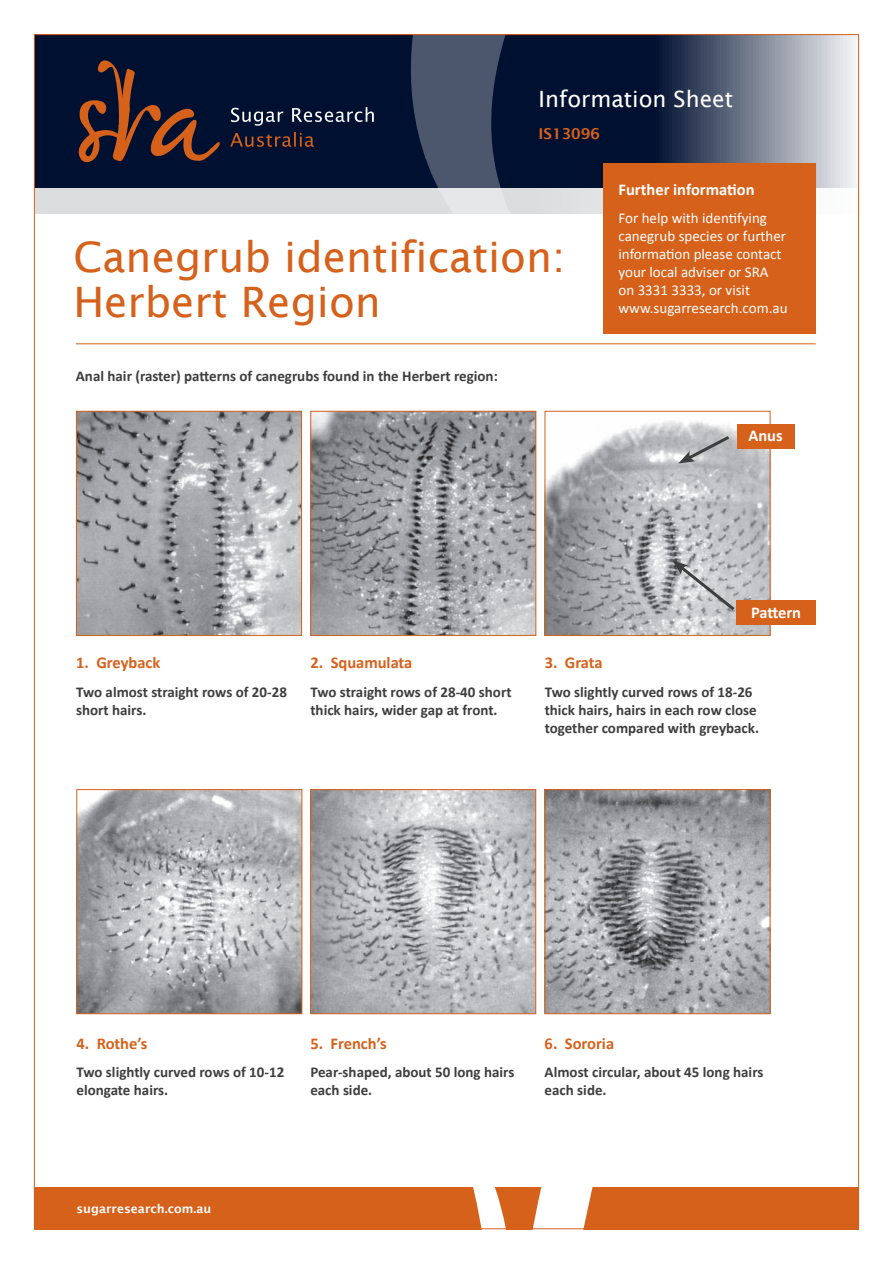
<style>
.page{position:relative;width:893px;height:1263px;background:#fff}
.page>*{position:absolute;margin:0;border:0;box-sizing:border-box;transform-origin:0 0}
.t1{font:42px/45px "Lucida Sans";color:#d6611b}
.t2{font:22.5px "Lucida Sans";color:#fff}
.t3{font:700 16.5px "Calibri";color:#d6611b}
.t4{font:700 16.5px "Calibri";color:#fff}
.t5{font:700 15px/18px "Calibri";color:#3e3e3f}
.t6{font:15px/18px "Calibri";color:#fff}
.t7{font:600 15px "Lucida Sans";color:#d6611b}
.t8{font:600 12px "Lucida Sans";color:#fff}
</style>
<div class="page">
<svg style="left:36px;top:36px;width:820px;height:152px;fill:#001030"></svg>
<div style="left:34px;top:1187px;width:825px;height:42px;background:#d6611b"></div>
<div style="left:34px;top:188px;width:825px;height:26px;background:#dcdddf"></div>
<svg style="left:409px;top:36px;width:274px;height:152px"></svg>
<svg style="left:78px;top:60px;width:142px;height:102px"></svg>
<svg style="left:230px;top:132px;width:84px;height:15px"></svg>
<svg style="left:231px;top:107px;width:143px;height:19px"></svg>
<svg style="left:371px;top:1187px;width:222px;height:43px"></svg>
<img style="left:78px;top:413px;width:222px;height:221px">
<div style="left:76px;top:411px;width:226px;height:225px;border:1px solid #d6611b"></div>
<img style="left:547px;top:421px;width:221px;height:213px">
<div style="left:545px;top:411px;width:225px;height:225px;border:1px solid #d6611b"></div>
<img style="left:312px;top:413px;width:222px;height:221px">
<div style="left:310px;top:411px;width:226px;height:225px;border:1px solid #d6611b"></div>
<img style="left:547px;top:791px;width:221px;height:221px">
<div style="left:545px;top:789px;width:225px;height:225px;border:1px solid #d6611b"></div>
<img style="left:312px;top:791px;width:222px;height:221px">
<div style="left:310px;top:789px;width:226px;height:225px;border:1px solid #d6611b"></div>
<img style="left:78px;top:791px;width:222px;height:221px">
<div style="left:76px;top:789px;width:226px;height:225px;border:1px solid #d6611b"></div>
<svg style="left:678px;top:433px;width:55px;height:30px"></svg>
<svg style="left:672px;top:560px;width:66px;height:53px"></svg>
<div style="left:737px;top:424px;width:57px;height:24px;background:#d6611b"></div>
<div style="left:737px;top:600px;width:79px;height:25px;background:#d6611b"></div>
<hr style="left:76px;top:343px;width:740px;height:1px;background:#d6611b">
<div style="left:603px;top:163px;width:212px;height:171px;background:#d6611b"></div>
<h2 class="t2" style="left:539px;top:86px;width:196px">Information Sheet</h2>
<p class="t7" style="left:539px;top:125px;width:63px">IS13096</p>
<h1 class="t1" style="left:73px;top:235px;width:494px">Canegrub identification:<br>Herbert Region</h1>
<p class="t5" style="left:76px;top:367px;width:423px">Anal hair (raster) patterns of canegrubs found in the Herbert region:</p>
<p class="t4" style="left:618px;top:179px;width:138px">Further information</p>
<p class="t6" style="left:618px;top:210px;width:171px">For help with identifying canegrub species or further information please contact your local adviser or SRA on 3331 3333, or visit www.sugarresearch.com.au</p>
<p class="t4" style="left:748px;top:425px;width:36px">Anus</p>
<p class="t4" style="left:751px;top:602px;width:52px">Pattern</p>
<p class="t3" style="left:76px;top:652px;width:86px">1. Greyback</p>
<p class="t5" style="left:76px;top:683px;width:212px">Two almost straight rows of 20-28 short hairs.</p>
<p class="t3" style="left:310px;top:652px;width:103px">2. Squamulata</p>
<p class="t5" style="left:310px;top:683px;width:203px">Two straight rows of 28-40 short thick hairs, wider gap at front.</p>
<p class="t3" style="left:545px;top:652px;width:59px">3. Grata</p>
<p class="t5" style="left:545px;top:683px;width:216px">Two slightly curved rows of 18-26 thick hairs, hairs in each row close together compared with greyback.</p>
<p class="t3" style="left:76px;top:1033px;width:72px">4. Rothe’s</p>
<p class="t5" style="left:76px;top:1063px;width:209px">Two slightly curved rows of 10-12 elongate hairs.</p>
<p class="t3" style="left:310px;top:1033px;width:78px">5. French’s</p>
<p class="t5" style="left:310px;top:1063px;width:206px">Pear-shaped, about 50 long hairs each side.</p>
<p class="t3" style="left:545px;top:1033px;width:71px">6. Sororia</p>
<p class="t5" style="left:545px;top:1063px;width:220px">Almost circular, about 45 long hairs each side.</p>
<p class="t8" style="left:77px;top:1201px;width:136px">sugarresearch.com.au</p>
</div>
